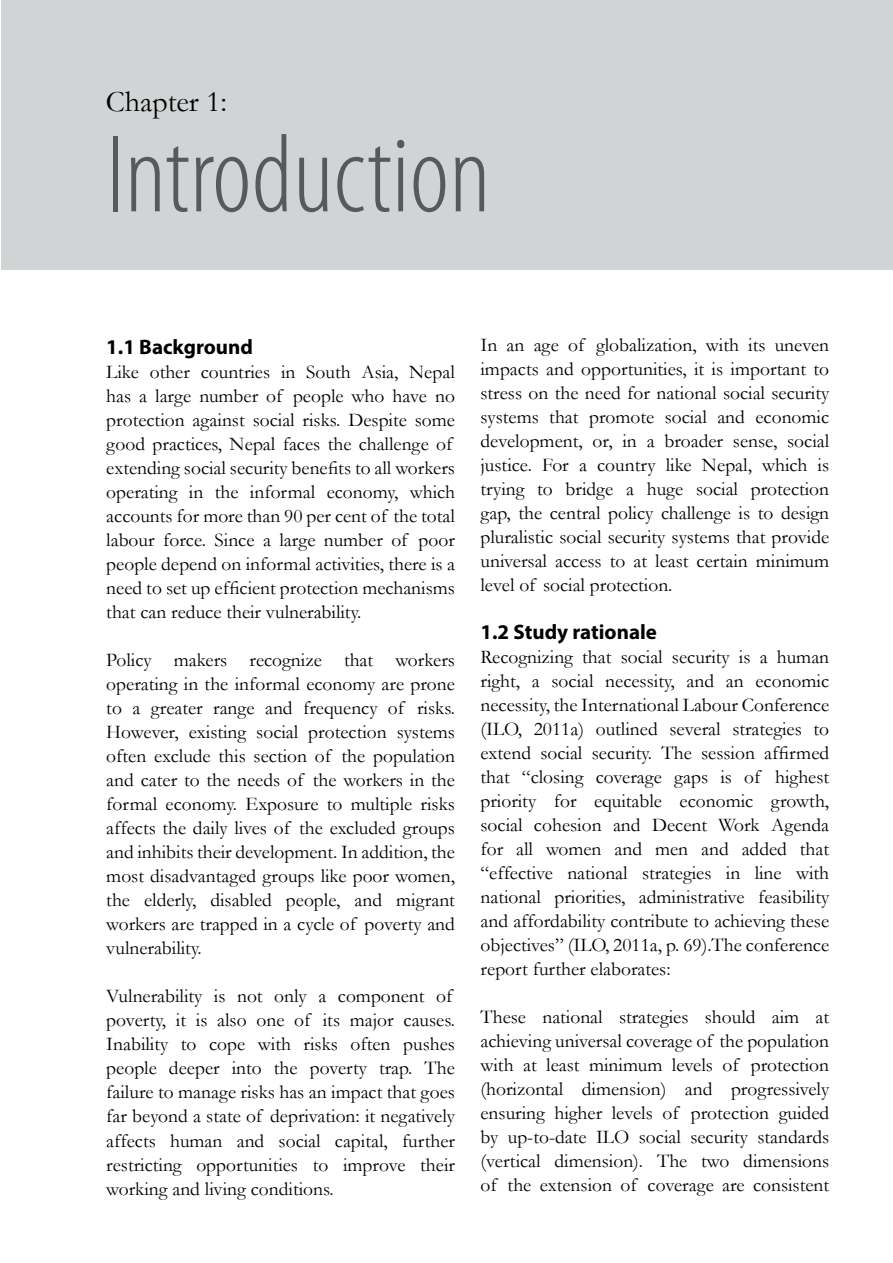
<style>
.page{position:relative;width:893px;height:1263px;background:#fff}
.page>*{position:absolute;margin:0;border:0;box-sizing:border-box;transform-origin:0 0}
.t1{font:300 condensed 111.6px "Myriad Pro";color:#58595b}
.t2{font:30px "Garamond";color:#000}
.t3{font:700 21px "Myriad Pro";color:#000}
.t4{font:19.5px/24px "Garamond";color:#000;text-align:justify}
</style>
<div class="page">
<div style="left:1px;top:0;width:892px;height:270px;background:#d1d3d4"></div>
<h2 class="t2" style="left:106px;top:81px;width:123px">Chapter 1:</h2>
<h1 class="t1" style="left:106px;top:115px;width:386px">Introduction</h1>
<p class="t3" style="left:106px;top:333px;width:148px">1.1 Background</p>
<p class="t4" style="left:106px;top:360px;width:350px;text-align:left">Like other countries in South Asia, Nepal has a large number of people who have no protection against social risks. Despite some good practices, Nepal faces the challenge of extending social security benefits to all workers operating in the informal economy, which accounts for more than 90 per cent of the total labour force. Since a large number of poor people depend on informal activities, there is a need to set up efficient protection mechanisms that can reduce their vulnerability.</p>
<p class="t4" style="left:106px;top:648px;width:350px">Policy makers recognize that workers operating in the informal economy are prone to a greater range and frequency of risks.<br>However, existing social protection systems often exclude this section of the population and cater to the needs of the workers in the formal economy. Exposure to multiple risks affects the daily lives of the excluded groups and inhibits their development. In addition, the most disadvantaged groups like poor women, the elderly, disabled people, and migrant workers are trapped in a cycle of poverty and vulnerability.</p>
<p class="t4" style="left:106px;top:984px;width:350px;text-align:left">Vulnerability is not only a component of poverty, it is also one of its major causes.<br>Inability to cope with risks often pushes people deeper into the poverty trap. The failure to manage risks has an impact that goes far beyond a state of deprivation: it negatively affects human and social capital, further restricting opportunities to improve their working and living conditions.</p>
<p class="t4" style="left:480px;top:333px;width:350px">In an age of globalization, with its uneven impacts and opportunities, it is important to stress on the need for national social security systems that promote social and economic development, or, in a broader sense, social justice. For a country like Nepal, which is trying to bridge a huge social protection gap, the central policy challenge is to design pluralistic social security systems that provide universal access to at least certain minimum level of social protection.</p>
<p class="t3" style="left:480px;top:618px;width:178px">1.2 Study rationale</p>
<p class="t4" style="left:480px;top:645px;width:350px">Recognizing that social security is a human right, a social necessity, and an economic necessity, the International Labour Conference (ILO, 2011a) outlined several strategies to extend social security. The session affirmed that “closing coverage gaps is of highest priority for equitable economic growth, social cohesion and Decent Work Agenda for all women and men and added that “effective national strategies in line with national priorities, administrative feasibility and affordability contribute to achieving these objectives” (ILO, 2011a, p. 69).The conference report further elaborates:</p>
<p class="t4" style="left:480px;top:1005px;width:350px">These national strategies should aim at achieving universal coverage of the population with at least minimum levels of protection (horizontal dimension) and progressively ensuring higher levels of protection guided by up-to-date ILO social security standards (vertical dimension). The two dimensions of the extension of coverage are consistent</p>
</div>
